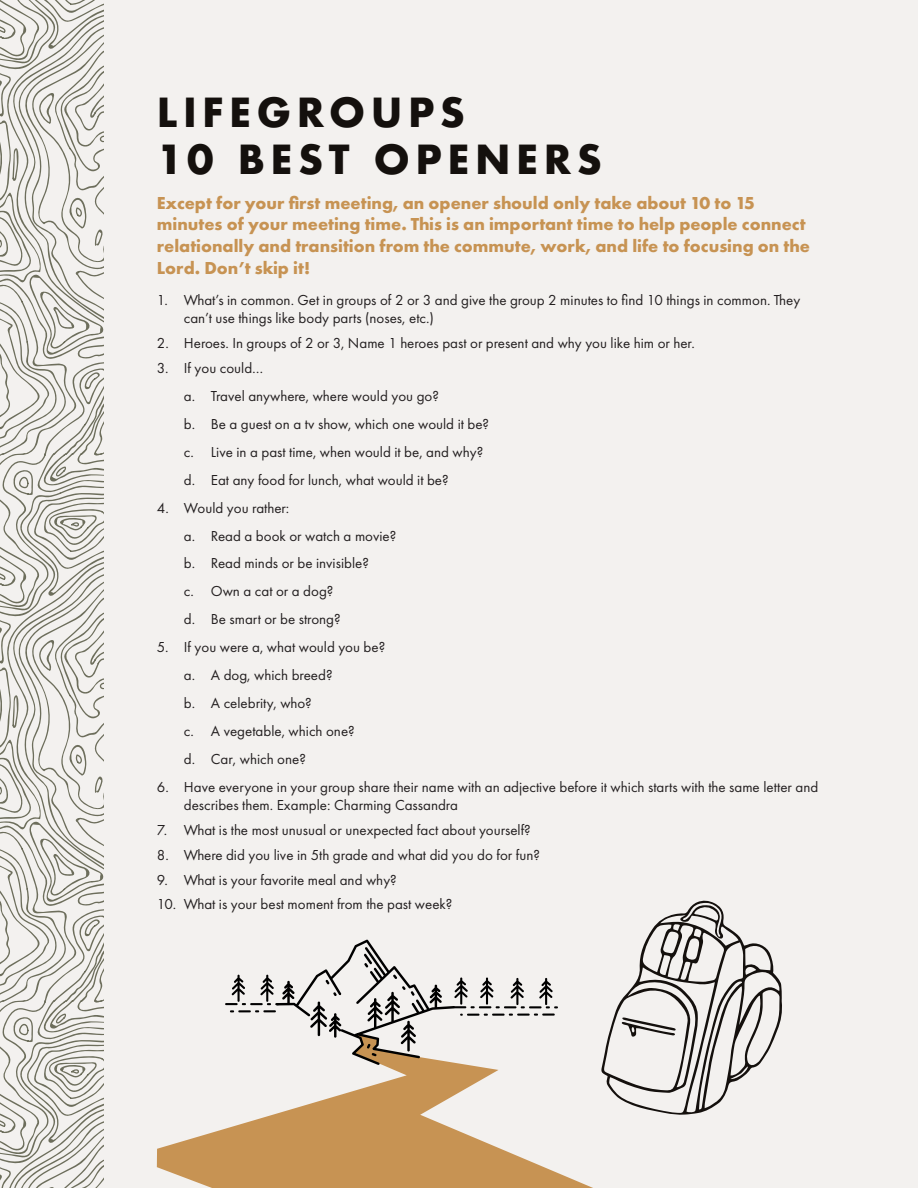
<style>
.page{position:relative;width:918px;height:1188px;background:#f3f1ef}
.page>*{position:absolute;margin:0;border:0;box-sizing:border-box;transform-origin:0 0}
.t1{font:700 39px/46.8px "Futura";letter-spacing:.14em;color:#14100d}
.t2{font:700 18px/21.6px "Futura PT";color:#c79353}
.Bulleted_List{font:15px/18px "Futura PT";color:#231f20}
.Body_Copy{font:15px "Futura PT";color:#231f20}
</style>
<div class="page">
<svg style="left:0;top:0;width:104px;height:1188px"></svg>
<svg style="left:157px;top:1065px;width:436px;height:123px;fill:#c79353"></svg>
<svg style="left:601px;top:900px;width:181px;height:215px"></svg>
<svg style="left:225px;top:940px;width:333px;height:125px"></svg>
<p class="t1" style="left:157px;top:89px;width:447px">LIFEGROUPS<br>10 BEST OPENERS</p>
<p class="t2" style="left:157px;top:191px;width:655px">Except for your first meeting, an opener should only take about 10 to 15 minutes of your meeting time. This is an important time to help people connect relationally and transition from the commute, work, and life to focusing on the Lord. Don’t skip it!</p>
<p class="Bulleted_List" style="left:184px;top:291px;width:618px;text-indent:-27px">1. What’s in common. Get in groups of 2 or 3 and give the group 2 minutes to find 10 things in common. They can’t use things like body parts (noses, etc.)</p>
<p class="Bulleted_List" style="left:157px;top:334px;width:539px">2. Heroes. In groups of 2 or 3, Name 1 heroes past or present and why you like him or her.</p>
<p class="Bulleted_List" style="left:157px;top:358px;width:108px">3. If you could…</p>
<p class="Body_Copy" style="left:184px;top:387px;width:257px">a. Travel anywhere, where would you go?</p>
<p class="Body_Copy" style="left:184px;top:415px;width:307px">b. Be a guest on a tv show, which one would it be?</p>
<p class="Body_Copy" style="left:184px;top:443px;width:301px">c. Live in a past time, when would it be, and why?</p>
<p class="Body_Copy" style="left:184px;top:471px;width:266px">d. Eat any food for lunch, what would it be?</p>
<p class="Bulleted_List" style="left:157px;top:498px;width:134px">4. Would you rather:</p>
<p class="Body_Copy" style="left:184px;top:527px;width:214px">a. Read a book or watch a movie?</p>
<p class="Body_Copy" style="left:184px;top:555px;width:187px">b. Read minds or be invisible?</p>
<p class="Body_Copy" style="left:184px;top:583px;width:151px">c. Own a cat or a dog?</p>
<p class="Body_Copy" style="left:184px;top:611px;width:158px">d. Be smart or be strong?</p>
<p class="Bulleted_List" style="left:157px;top:638px;width:230px">5. If you were a, what would you be?</p>
<p class="Body_Copy" style="left:184px;top:667px;width:150px">a. A dog, which breed?</p>
<p class="Body_Copy" style="left:184px;top:695px;width:130px">b. A celebrity, who?</p>
<p class="Body_Copy" style="left:184px;top:723px;width:172px">c. A vegetable, which one?</p>
<p class="Body_Copy" style="left:184px;top:751px;width:124px">d. Car, which one?</p>
<p class="Bulleted_List" style="left:184px;top:778px;width:636px;text-indent:-27px">6. Have everyone in your group share their name with an adjective before it which starts with the same letter and describes them. Example: Charming Cassandra</p>
<p class="Bulleted_List" style="left:157px;top:821px;width:375px">7. What is the most unusual or unexpected fact about yourself?</p>
<p class="Bulleted_List" style="left:157px;top:846px;width:385px">8. Where did you live in 5th grade and what did you do for fun?</p>
<p class="Bulleted_List" style="left:157px;top:871px;width:241px">9. What is your favorite meal and why?</p>
<p class="Bulleted_List" style="left:157px;top:895px;width:297px">10. What is your best moment from the past week?</p>
</div>
